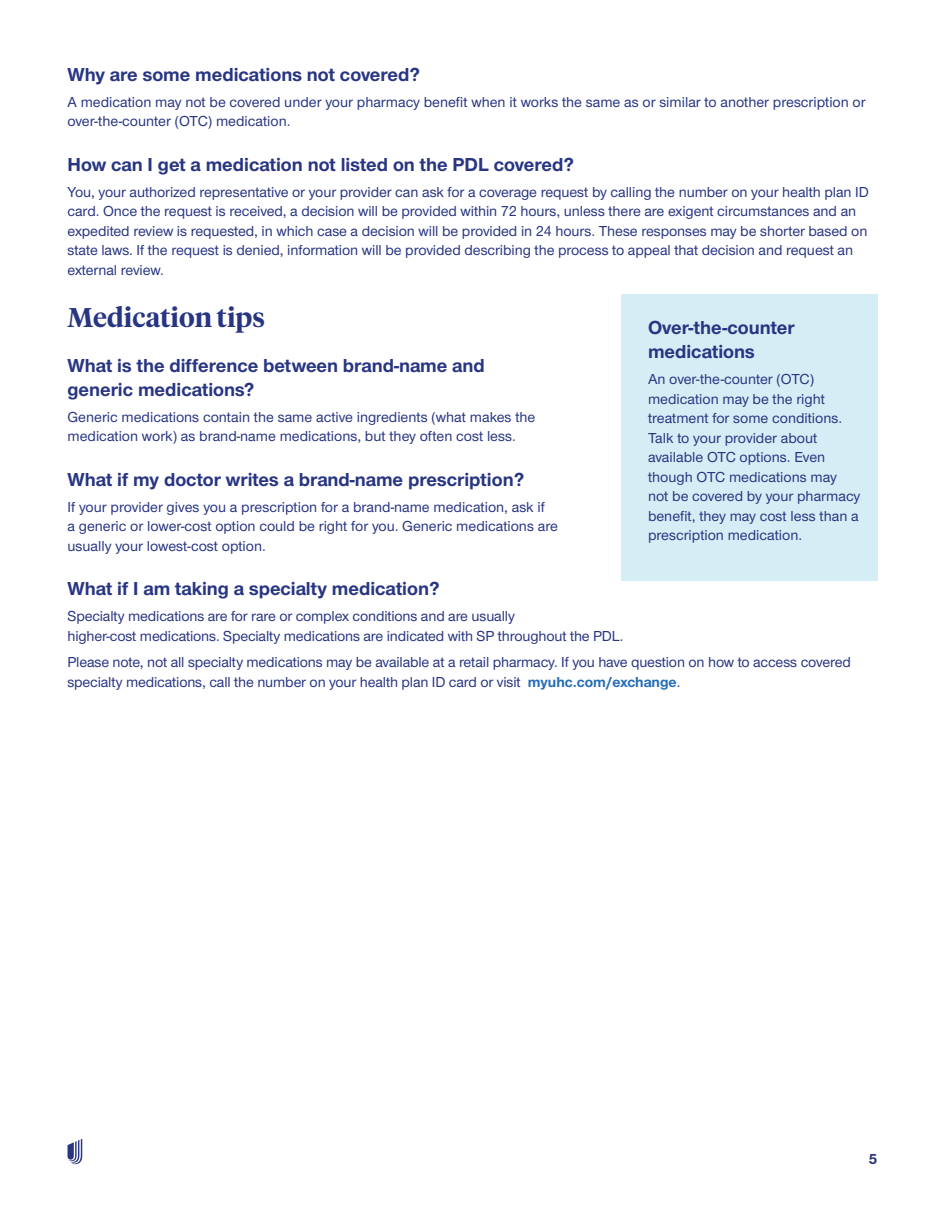
<style>
.page{position:relative;width:945px;height:1215px;background:#fff}
.page>*{position:absolute;margin:0;border:0;box-sizing:border-box;transform-origin:0 0}
.H4{font:600 27px "UHC Serif Headline";color:#283582}
.H5-Sans{font:700 19.5px/24px "UHC Sans";color:#283582}
.Body{font:500 15px/19.5px "UHC Sans";letter-spacing:-.005em;color:#283582}
.t1{font:700 15px "UHC Sans";color:#283582}
.s1{font-weight:700;color:#256db6}
</style>
<div class="page">
<svg style="left:68px;top:1139px;width:14px;height:26px"></svg>
<div style="left:621px;top:294px;width:257px;height:286px;background:#d5eef5"></div>
<p class="H5-Sans" style="left:68px;top:61px;width:354px">Why are some medications not covered?</p>
<p class="Body" style="left:68px;top:91px;width:800px">A medication may not be covered under your pharmacy benefit when it works the same as or similar to another prescription or over-the-counter (OTC) medication.</p>
<p class="H5-Sans" style="left:68px;top:151px;width:508px">How can I get a medication not listed on the PDL covered?</p>
<p class="Body" style="left:68px;top:181px;width:803px">You, your authorized representative or your provider can ask for a coverage request by calling the number on your health plan ID card. Once the request is received, a decision will be provided within 72 hours, unless there are exigent circumstances and an expedited review is requested, in which case a decision will be provided in 24 hours. These responses may be shorter based on state laws. If the request is denied, information will be provided describing the process to appeal that decision and request an external review.</p>
<p class="H4" style="left:68px;top:299px;width:199px">Medication tips</p>
<p class="H5-Sans" style="left:68px;top:353px;width:419px">What is the difference between brand-name and generic medications?</p>
<p class="Body" style="left:68px;top:407px;width:469px">Generic medications contain the same active ingredients (what makes the medication work) as brand-name medications, but they often cost less.</p>
<p class="H5-Sans" style="left:68px;top:467px;width:458px">What if my doctor writes a brand-name prescription?</p>
<p class="Body" style="left:68px;top:497px;width:492px">If your provider gives you a prescription for a brand-name medication, ask if<br>a generic or lower-cost option could be right for you. Generic medications are usually your lowest-cost option.</p>
<p class="H5-Sans" style="left:68px;top:576px;width:374px">What if I am taking a specialty medication?</p>
<p class="Body" style="left:68px;top:606px;width:555px">Specialty medications are for rare or complex conditions and are usually<br>higher-cost medications. Specialty medications are indicated with SP throughout the PDL.</p>
<p class="Body" style="left:68px;top:652px;width:785px">Please note, not all specialty medications may be available at a retail pharmacy. If you have question on how to access covered specialty medications, call the number on your health plan ID card or visit <span class="s1">myuhc.com/exchange</span>.</p>
<p class="H5-Sans" style="left:648px;top:315px;width:148px">Over-the-counter medications</p>
<p class="Body" style="left:648px;top:369px;width:214px">An over-the-counter (OTC) medication may be the right treatment for some conditions.<br>Talk to your provider about available OTC options. Even though OTC medications may not be covered by your pharmacy benefit, they may cost less than a prescription medication.</p>
<p class="t1" style="left:869px;top:1149px;width:10px">5</p>
</div>
